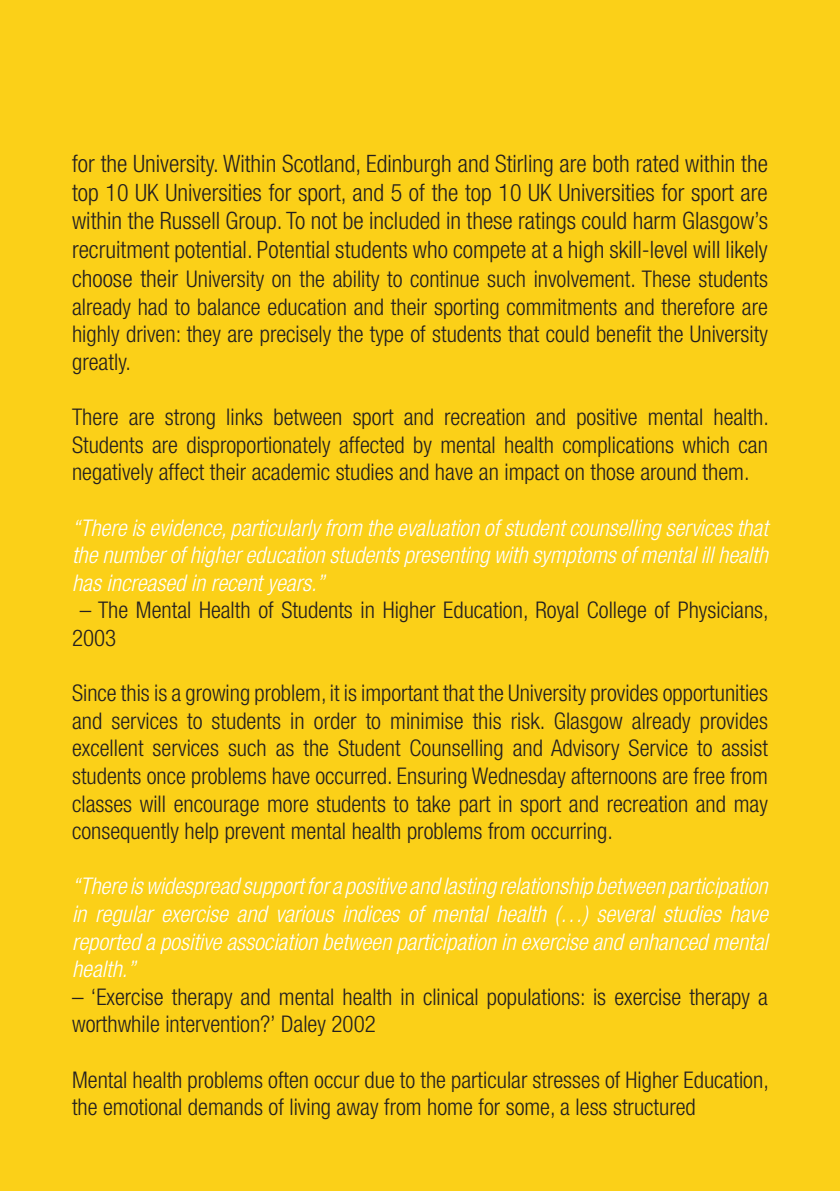
<style>
.page{position:relative;width:840px;height:1191px;background:#fff}
.page>*{position:absolute;margin:0;border:0;box-sizing:border-box;transform-origin:0 0}
.t1{font:300 condensed 24px/28.8px "Helvetica Neue";color:#231f20;text-align:justify}
.t2{font:300 condensed 23px/27.6px "Helvetica Neue";color:#231f20;text-align:justify}
.t3{font:italic 300 condensed 23px/27.6px "Helvetica Neue";color:#fff;text-align:justify}
.s1{font-size:24px}
</style>
<div class="page">
<div style="left:0;top:0;width:839px;height:1191px;background:#fbd018"></div>
<p class="t1" style="left:72px;top:149px;width:697px">for the University. Within Scotland, Edinburgh and Stirling are both rated within the top 10 UK Universities for sport, and 5 of the top 10 UK Universities for sport are within the Russell Group. To not be included in these ratings could harm Glasgow’s recruitment potential. Potential students who compete at a high skill-level will likely</p>
<p class="t2" style="left:72px;top:265px;width:697px"><span class="s1">choose their</span> University on the ability to continue such involvement. These students already had to balance education and their sporting commitments and therefore are highly driven: they are precisely the type of students that could benefit the University greatly.</p>
<p class="t2" style="left:72px;top:403px;width:698px">There are strong links between sport and recreation and positive mental health.<br>Students are disproportionately affected by mental health complications which can negatively affect their academic studies and have an impact on those around them.</p>
<p class="t3" style="left:72px;top:513px;width:697px">“There is evidence, particularly from the evaluation of student counselling services that the number of higher education students presenting with symptoms of mental ill health has increased in recent years.”</p>
<p class="t2" style="left:72px;top:596px;width:697px;text-indent:8px">– The Mental Health of Students in Higher Education, Royal College of Physicians,<br>2003</p>
<p class="t2" style="left:72px;top:679px;width:697px">Since this is a growing problem, it is important that the University provides opportunities and services to students in order to minimise this risk. Glasgow already provides excellent services such as the Student Counselling and Advisory Service to assist students once problems have occurred. Ensuring Wednesday afternoons are free from classes will encourage more students to take part in sport and recreation and may consequently help prevent mental health problems from occurring.</p>
<p class="t3" style="left:72px;top:872px;width:697px">“There is widespread support for a positive and lasting relationship between participation in regular exercise and various indices of mental health (…) several studies have reported a positive association between participation in exercise and enhanced mental health.”</p>
<p class="t2" style="left:72px;top:982px;width:697px">– ‘Exercise therapy and mental health in clinical populations: is exercise therapy a worthwhile intervention?’ Daley 2002</p>
<p class="t2" style="left:72px;top:1065px;width:698px">Mental health problems often occur due to the particular stresses of Higher Education, the emotional demands of living away from home for some, a less structured</p>
</div>
